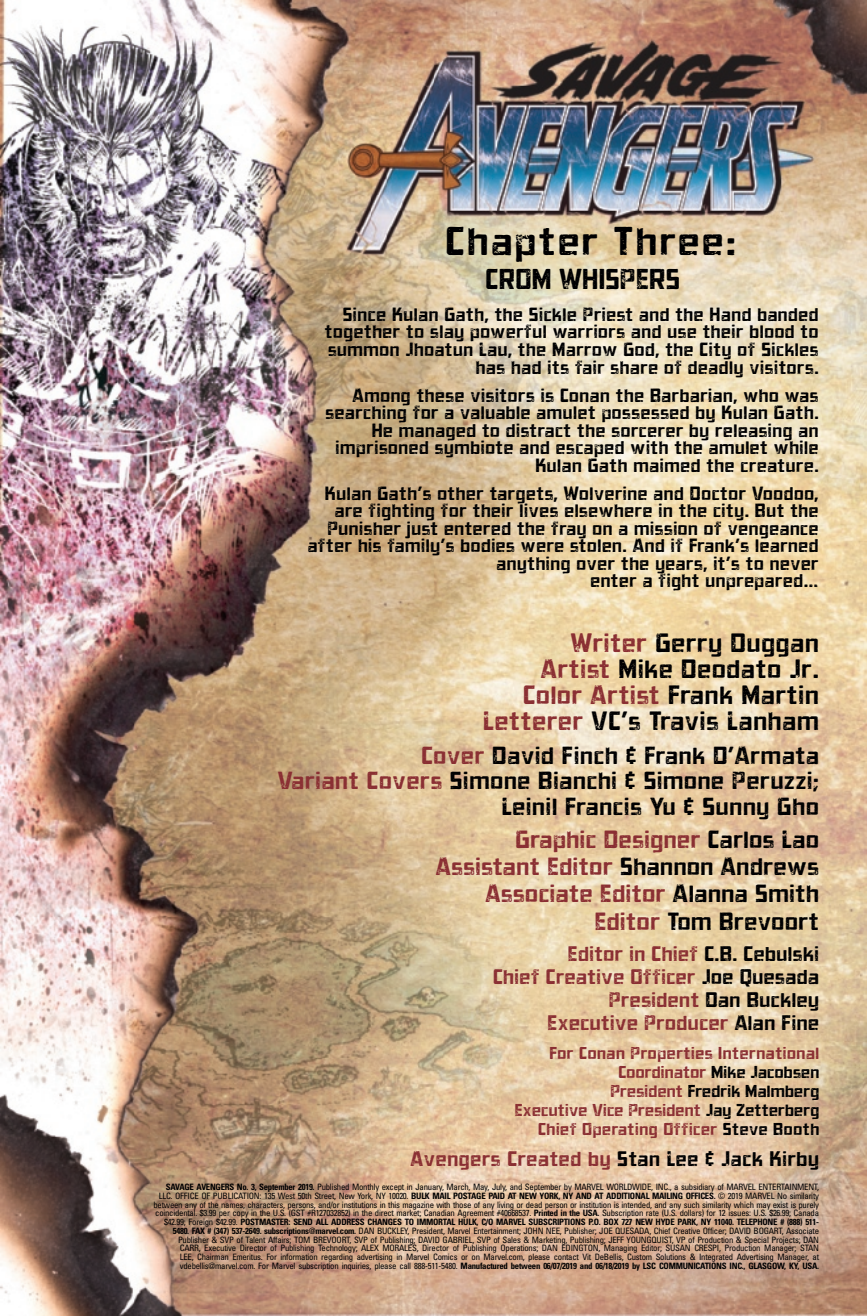
<style>
.page{position:relative;width:867px;height:1316px;background:#fff}
.page>*{position:absolute;margin:0;border:0;box-sizing:border-box;transform-origin:0 0}
.t1{font:36.75px "CC Elephantmen Aged";letter-spacing:.03em;color:#000001}
.t2{font:26.25px "CC Elephantmen Aged";letter-spacing:-.02em;color:#000001}
.t3{font:24.15px/25.9px "CC Elephantmen Aged";color:#000001;text-align:right}
.t4{font:22.75px/27.3px "CC Elephantmen Aged";letter-spacing:-.01em;color:#8a2f33;text-align:right}
.t5{font:22.57px/25.9px "CC Elephantmen Aged";color:#000001;text-align:right}
.t6{font:19.25px/23.1px "CC Elephantmen Aged";letter-spacing:-.01em;color:#8a2f33;text-align:right}
.t7{font:17.5px/17.5px "CC Elephantmen Aged";color:#000001;text-align:right}
.t8{font:15.75px/18.9px "CC Elephantmen Aged";letter-spacing:-.02em;color:#8a2f33;text-align:right}
.t9{font:condensed 8.75px/8.8px "Univers LT Std";letter-spacing:-.03em;color:#000001;text-align:right}
.s1{color:#8a2f33}
.s2{color:#000001}
.s3{font-weight:700}
</style>
<div class="page">
<img style="left:0;top:0;width:866px;height:1315px">
<h1 class="t1" style="left:445px;top:226px;width:292px">Chapter Three:</h1>
<h2 class="t2" style="left:485px;top:269px;width:197px">CROM WHISPERS</h2>
<h3 class="t7" style="left:325px;top:307px;width:495px">Since Kulan Gath, the Sickle Priest and the Hand banded together to slay powerful warriors and use their blood to summon Jhoatun Lau, the Marrow God, the City of Sickles has had its fair share of deadly visitors.</h3>
<p class="t7" style="left:325px;top:387px;width:495px">Among these visitors is Conan the Barbarian, who was searching for a valuable amulet possessed by Kulan Gath.<br>He managed to distract the sorcerer by releasing an imprisoned symbiote and escaped with the amulet while Kulan Gath maimed the creature.</p>
<p class="t7" style="left:307px;top:485px;width:513px">Kulan Gath’s other targets, Wolverine and Doctor Voodoo, are fighting for their lives elsewhere in the city. But the Punisher just entered the fray on a mission of vengeance after his family’s bodies were stolen. And if Frank’s learned anything over the years, it’s to never<br>enter a fight unprepared…</p>
<h3 class="t3" style="left:483px;top:632px;width:338px"><span class="s1">Writer</span> Gerry Duggan<br><span class="s1">Artist</span> Mike Deodato Jr.<br><span class="s1">Color Artist</span> Frank Martin<br><span class="s1">Letterer</span> VC’s Travis Lanham</h3>
<h3 class="t5" style="left:277px;top:744px;width:543px"><span class="s1">Cover</span> David Finch &amp; Frank D’Armata<br><span class="s1">Variant Covers</span> Simone Bianchi &amp; Simone Peruzzi;<br>Leinil Francis Yu &amp; Sunny Gho</h3>
<h3 class="t4" style="left:435px;top:827px;width:385px">Graphic Designer <span class="s2">Carlos Lao<br></span>Assistant Editor <span class="s2">Shannon Andrews<br></span>Associate Editor <span class="s2">Alanna Smith<br></span>Editor <span class="s2">Tom Brevoort</span></h3>
<h3 class="t6" style="left:493px;top:943px;width:328px">Editor in Chief <span class="s2">C.B. Cebulski<br></span>Chief Creative Officer <span class="s2">Joe Quesada<br></span>President <span class="s2">Dan Buckley<br></span>Executive Producer <span class="s2">Alan Fine</span></h3>
<h3 class="t8" style="left:514px;top:1045px;width:306px">For Conan Properties International Coordinator <span class="s2">Mike Jacobsen<br></span>President <span class="s2">Fredrik Malmberg<br></span>Executive Vice President <span class="s2">Jay Zetterberg </span>Chief Operating Officer <span class="s2">Steve Booth</span></h3>
<h3 class="t6" style="left:410px;top:1148px;width:410px">Avengers Created by <span class="s2">Stan Lee &amp; Jack Kirby</span></h3>
<p class="t9" style="left:153px;top:1182px;width:667px"><span class="s3">SAVAGE AVENGERS No. 3, September 2019.</span> Published Monthly except in January, March, May, July, and September by MARVEL WORLDWIDE, INC., a subsidiary of MARVEL ENTERTAINMENT, LLC. OFFICE OF PUBLICATION: 135 West 50th Street, New York, NY 10020. <span class="s3">BULK MAIL POSTAGE PAID AT NEW YORK, NY AND AT ADDITIONAL MAILING OFFICES.</span> © 2019 MARVEL No similarity between any of the names, characters, persons, and/or institutions in this magazine with those of any living or dead person or institution is intended, and any such similarity which may exist is purely coincidental. $3.99 per copy in the U.S. (GST #R127032852) in the direct market; Canadian Agreement #40668537. <span class="s3">Printed in the USA.</span> Subscription rate (U.S. dollars) for 12 issues: U.S. $26.99; Canada $42.99; Foreign $42.99. <span class="s3">POSTMASTER: SEND ALL ADDRESS CHANGES TO IMMORTAL HULK, C/O MARVEL SUBSCRIPTIONS P.O. BOX 727 NEW HYDE PARK, NY 11040. TELEPHONE # (888) 511- 5480. FAX # (347) 537-2649. subscriptions@marvel.com.</span> DAN BUCKLEY, President, Marvel Entertainment; JOHN NEE, Publisher; JOE QUESADA, Chief Creative Officer; DAVID BOGART, Associate Publisher &amp; SVP of Talent Affairs; TOM BREVOORT, SVP of Publishing; DAVID GABRIEL, SVP of Sales &amp; Marketing, Publishing; JEFF YOUNGQUIST, VP of Production &amp; Special Projects; DAN<br>CARR, Executive Director of Publishing Technology; ALEX MORALES, Director of Publishing Operations; DAN EDINGTON, Managing Editor; SUSAN CRESPI, Production Manager; STAN<br>LEE, Chairman Emeritus. For information regarding advertising in Marvel Comics or on Marvel.com, please contact Vit DeBellis, Custom Solutions &amp; Integrated Advertising Manager, at vdebellis@marvel.com. For Marvel subscription inquiries, please call 888-511-5480. <span class="s3">Manufactured between 06/07/2019 and 06/18/2019 by LSC COMMUNICATIONS INC., GLASGOW, KY, USA.</span></p>
</div>
